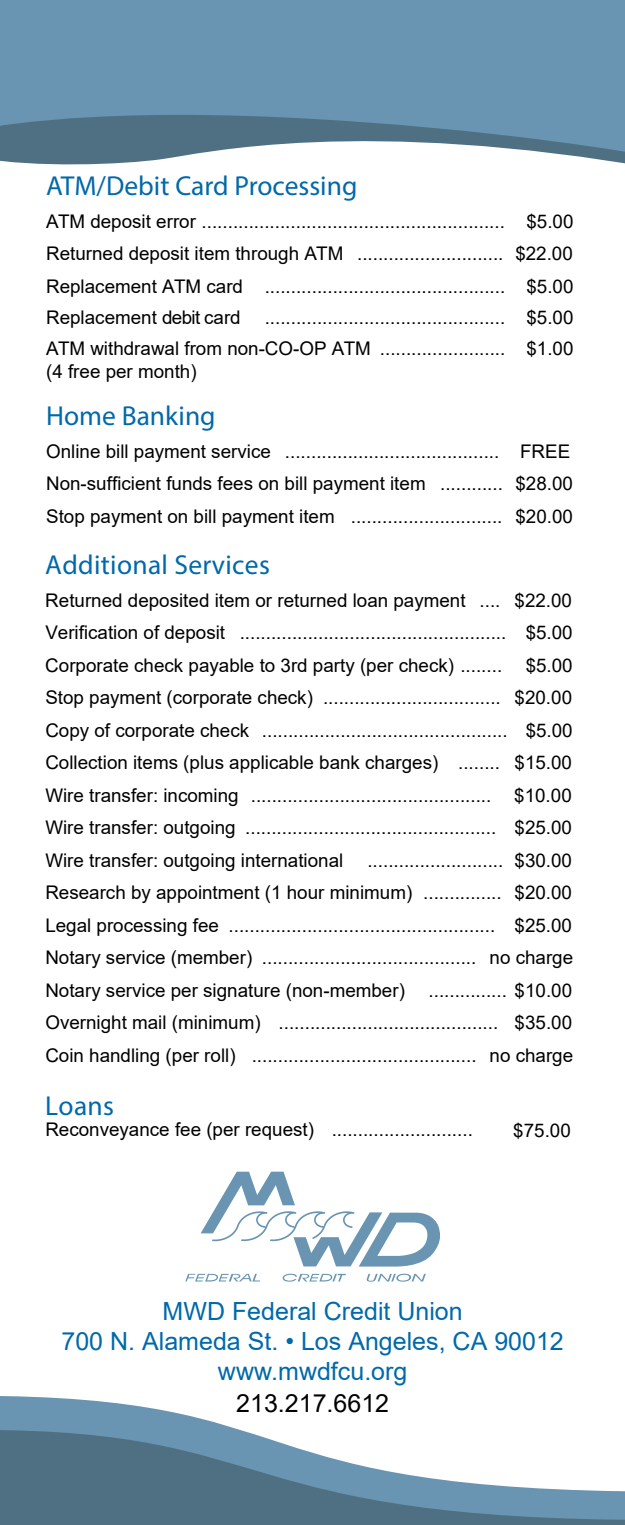
<style>
.page{position:relative;width:625px;height:1525px;background:#fff}
.page>*{position:absolute;margin:0;border:0;box-sizing:border-box;transform-origin:0 0}
.t1{font:27.5px "Myriad Pro";color:#0069aa}
.t2{font:25px/30px "Arial";color:#0069aa;text-align:center}
.t3{font:25px "Arial";color:#000}
.t4{font:18.75px/32.5px "Arial";color:#000;text-align:justify}
</style>
<div class="page">
<svg style="left:0;top:156px;width:625px;height:9px"></svg>
<svg style="left:0;top:0;width:625px;height:156px;background:#6a93ad"></svg>
<svg style="left:0;top:1396px;width:240px;height:34px;fill:#6995b2"></svg>
<svg style="left:0;top:1430px;width:625px;height:95px"></svg>
<svg style="left:185px;top:1274px;width:75px;height:8px"></svg>
<svg style="left:282px;top:1274px;width:64px;height:8px"></svg>
<svg style="left:366px;top:1274px;width:60px;height:8px"></svg>
<svg style="left:201px;top:1172px;width:239px;height:95px"></svg>
<h1 class="t1" style="left:46px;top:169px;width:313px">ATM/Debit Card Processing</h1>
<p class="t4" style="left:46px;top:205px;width:529px">ATM deposit error .......................................................... $5.00<br>Returned deposit item through ATM ............................ $22.00<br>Replacement ATM card .............................................. $5.00</p>
<p class="t4" style="left:46px;top:301px;width:196px">Replacement debit card</p>
<p class="t4" style="left:265px;top:301px;width:310px">.............................................. $5.00</p>
<p class="t4" style="left:46px;top:338px;width:326px;line-height:22.5px">ATM withdrawal from non-CO-OP ATM (4 free per month)</p>
<p class="t4" style="left:380px;top:333px;width:195px">........................ $1.00</p>
<h1 class="t1" style="left:46px;top:399px;width:171px">Home Banking</h1>
<p class="t4" style="left:46px;top:435px;width:528px;text-align:left">Online bill payment service ......................................... FREE<br>Non-sufficient funds fees on bill payment item ............ $28.00<br>Stop payment on bill payment item ............................. $20.00</p>
<h1 class="t1" style="left:45px;top:548px;width:226px">Additional Services</h1>
<p class="t4" style="left:45px;top:584px;width:529px">Returned deposited item or returned loan payment .... $22.00<br>Verification of deposit ................................................... $5.00<br>Corporate check payable to 3rd party (per check) ........ $5.00<br>Stop payment (corporate check) .................................. $20.00<br>Copy of corporate check ............................................... $5.00<br>Collection items (plus applicable bank charges) ........ $15.00<br>Wire transfer: incoming .............................................. $10.00<br>Wire transfer: outgoing ................................................ $25.00<br>Wire transfer: outgoing international</p>
<p class="t4" style="left:45px;top:844px;width:529px;text-indent:322px">.......................... $30.00<br>Research by appointment (1 hour minimum) ............... $20.00<br>Legal processing fee ................................................... $25.00<br>Notary service (member) ......................................... no charge Notary service per signature (non-member)</p>
<p class="t4" style="left:45px;top:974px;width:529px;text-indent:383px">............... $10.00<br>Overnight mail (minimum) .......................................... $35.00<br>Coin handling (per roll) ........................................... no charge</p>
<h1 class="t1" style="left:45px;top:1089px;width:70px">Loans</h1>
<p class="t4" style="left:45px;top:1113px;width:429px">Reconveyance fee (per request) ...........................</p>
<p class="t4" style="left:513px;top:1114px;width:59px">$75.00</p>
<h2 class="t2" style="left:61px;top:1296px;width:504px">MWD Federal Credit Union<br>700 N. Alameda St. • Los Angeles, CA 90012 www.mwdfcu.org</h2>
<h2 class="t3" style="left:236px;top:1386px;width:154px">213.217.6612</h2>
</div>
